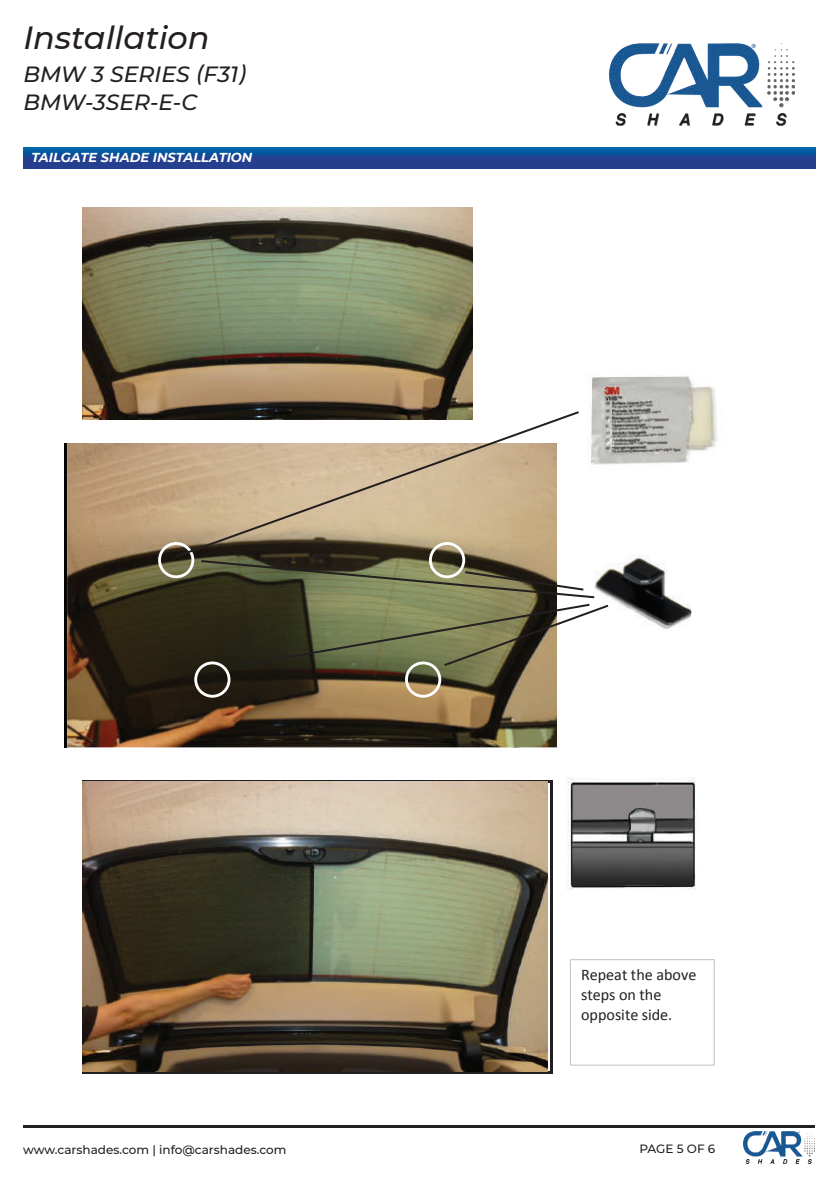
<style>
.page{position:relative;width:840px;height:1191px;background:#fff}
.page>*{position:absolute;margin:0;border:0;box-sizing:border-box;transform-origin:0 0}
.t1{font:italic 500 32px "Montserrat";color:#231f20}
.t2{font:italic 500 22px/28px "Montserrat";color:#231f20}
.t3{font:16.2px/19.6px "Calibri";color:#231f20}
.t4{font:italic 700 13px "Montserrat";color:#fff}
.t5{font:500 12px "Montserrat";color:#231f20}
</style>
<div class="page">
<hr style="left:23px;top:1125px;width:791px;height:2px;background:#231f20">
<img style="left:743px;top:1131px;width:71px;height:32px">
<img style="left:609px;top:43px;width:184px;height:83px">
<svg style="left:23px;top:147px;width:792px;height:21px;background:#164b96"></svg>
<hr style="left:82px;top:780px;width:2px;height:293px;background:#231f20">
<hr style="left:550px;top:783px;width:2px;height:290px;background:#231f20">
<hr style="left:84px;top:780px;width:468px;height:3px;background:#231f20">
<hr style="left:84px;top:1071px;width:468px;height:2px;background:#231f20">
<img style="left:566px;top:777px;width:130px;height:112px">
<img style="left:82px;top:208px;width:390px;height:212px">
<img style="left:82px;top:781px;width:465px;height:290px">
<div style="left:569px;top:959px;width:145px;height:106px;border:1px solid #c4c5c7"></div>
<img style="left:64px;top:444px;width:492px;height:303px">
<img style="left:587px;top:375px;width:131px;height:90px">
<img style="left:610px;top:555px;width:81px;height:74px">
<div style="left:158px;top:542px;width:36px;height:36px;border:3px solid #fff;border-radius:50%"></div>
<div style="left:405px;top:661px;width:36px;height:36px;border:3px solid #fff;border-radius:50%"></div>
<div style="left:194px;top:661px;width:36px;height:36px;border:3px solid #fff;border-radius:50%"></div>
<svg style="left:193px;top:559px;width:417px;height:109px;background:#707155"></svg>
<svg style="left:173px;top:409px;width:406px;height:150px"></svg>
<h1 class="t1" style="left:23px;top:15px;width:188px">Installation</h1>
<h2 class="t2" style="left:23px;top:59px;width:224px">BMW 3 SERIES (F31)<br>BMW-3SER-E-C</h2>
<p class="t4" style="left:31px;top:148px;width:222px">TAILGATE SHADE INSTALLATION</p>
<h3 class="t3" style="left:580px;top:964px;width:117px">Repeat the above steps on the opposite side.</h3>
<p class="t5" style="left:23px;top:1141px;width:265px">www.carshades.com | info@carshades.com</p>
<p class="t5" style="left:639px;top:1140px;width:77px">PAGE 5 OF 6</p>
</div>
